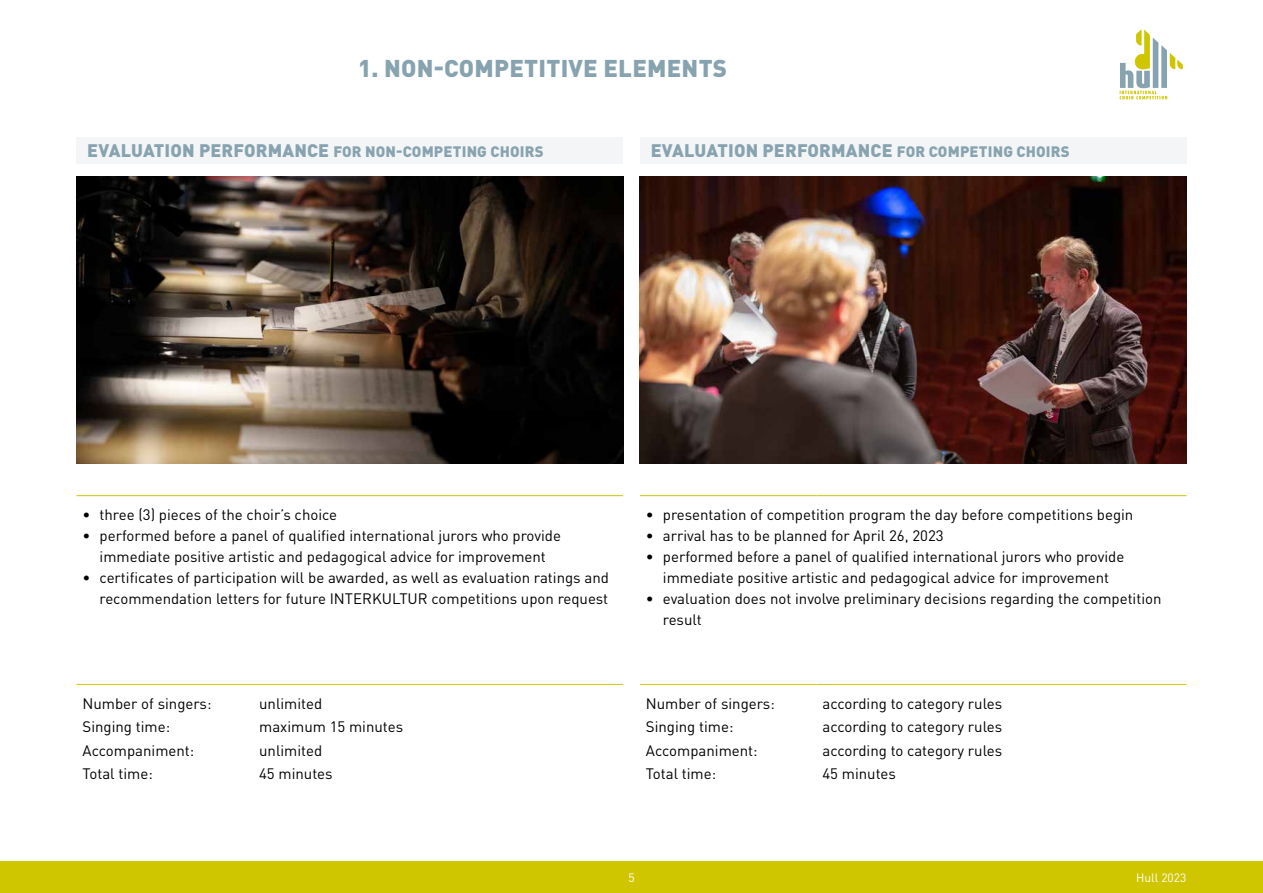
<style>
.page{position:relative;width:1263px;height:893px;background:#fff}
.page>*{position:absolute;margin:0;border:0;box-sizing:border-box;transform-origin:0 0}
.t1{font:900 24px "DIN Pro";letter-spacing:.01em;color:#88a3b0}
.t2{font:900 18px "DIN Pro";letter-spacing:.01em;color:#88a3b0}
.t3{font:15px/21px "DIN Pro";color:#000;text-align:center}
.t4{font:900 15px "DIN Pro";letter-spacing:.01em;color:#88a3b0}
.t5{font:12px "DIN Pro";color:#fff}
.s1{font-size:18px}
.s2{font-size:15px}
</style>
<div class="page">
<div style="left:0;top:861px;width:1263px;height:32px;background:#cfc600"></div>
<svg style="left:1119px;top:29px;width:64px;height:70px"></svg>
<div style="left:76px;top:137px;width:547px;height:27px;background:#f3f5f7"></div>
<div style="left:640px;top:137px;width:546px;height:27px;background:#f3f5f7"></div>
<hr style="left:77px;top:495px;width:176px;height:1px;background:#cfc600">
<hr style="left:253px;top:495px;width:370px;height:1px;background:#cfc600">
<hr style="left:77px;top:684px;width:176px;height:1px;background:#cfc600">
<hr style="left:253px;top:684px;width:370px;height:1px;background:#cfc600">
<hr style="left:640px;top:495px;width:176px;height:1px;background:#cfc600">
<hr style="left:816px;top:495px;width:370px;height:1px;background:#cfc600">
<hr style="left:640px;top:684px;width:176px;height:1px;background:#cfc600">
<hr style="left:816px;top:684px;width:370px;height:1px;background:#cfc600">
<img style="left:77px;top:176px;width:546px;height:287px">
<img style="left:640px;top:176px;width:546px;height:287px">
<h1 class="t1" style="left:358px;top:52px;width:370px">1. NON-COMPETITIVE ELEMENTS</h1>
<p class="t4" style="left:87px;top:141px;width:458px"><span class="s1">EVALUATION PERFORMANCE</span> FOR NON-COMPETING CHOIRS</p>
<p class="t2" style="left:651px;top:138px;width:420px">EVALUATION PERFORMANCE <span class="s2">FOR COMPETING CHOIRS</span></p>
<p class="t3" style="left:83px;top:503px;width:256px">• three (3) pieces of the choir’s choice</p>
<p class="t3" style="left:83px;top:524px;width:480px">• performed before a panel of qualified international jurors who provide immediate positive artistic and pedagogical advice for improvement</p>
<p class="t3" style="left:83px;top:566px;width:528px;text-align:right">• certificates of participation will be awarded, as well as evaluation ratings and recommendation letters for future INTERKULTUR competitions upon request</p>
<p class="t3" style="left:83px;top:692px;width:130px">Number of singers:</p>
<p class="t3" style="left:259px;top:692px;width:65px">unlimited</p>
<p class="t3" style="left:83px;top:715px;width:89px">Singing time:</p>
<p class="t3" style="left:259px;top:715px;width:146px">maximum 15 minutes</p>
<p class="t3" style="left:83px;top:739px;width:113px">Accompaniment:</p>
<p class="t3" style="left:259px;top:739px;width:65px">unlimited</p>
<p class="t3" style="left:83px;top:762px;width:72px">Total time:</p>
<p class="t3" style="left:259px;top:762px;width:75px">45 minutes</p>
<p class="t3" style="left:646px;top:503px;width:489px">• presentation of competition program the day before competitions begin</p>
<p class="t3" style="left:646px;top:524px;width:299px">• arrival has to be planned for April 26, 2023</p>
<p class="t3" style="left:646px;top:545px;width:480px">• performed before a panel of qualified international jurors who provide immediate positive artistic and pedagogical advice for improvement</p>
<p class="t3" style="left:663px;top:587px;width:500px;text-align:left;text-indent:-17px">• evaluation does not involve preliminary decisions regarding the competition result</p>
<p class="t3" style="left:646px;top:692px;width:130px">Number of singers:</p>
<p class="t3" style="left:822px;top:692px;width:181px">according to category rules</p>
<p class="t3" style="left:646px;top:715px;width:89px">Singing time:</p>
<p class="t3" style="left:822px;top:715px;width:181px">according to category rules</p>
<p class="t3" style="left:646px;top:739px;width:113px">Accompaniment:</p>
<p class="t3" style="left:822px;top:739px;width:181px">according to category rules</p>
<p class="t3" style="left:646px;top:762px;width:72px">Total time:</p>
<p class="t3" style="left:822px;top:762px;width:75px">45 minutes</p>
<p class="t5" style="left:628px;top:869px;width:8px">5</p>
<p class="t5" style="left:1136px;top:869px;width:52px">Hull 2023</p>
</div>
